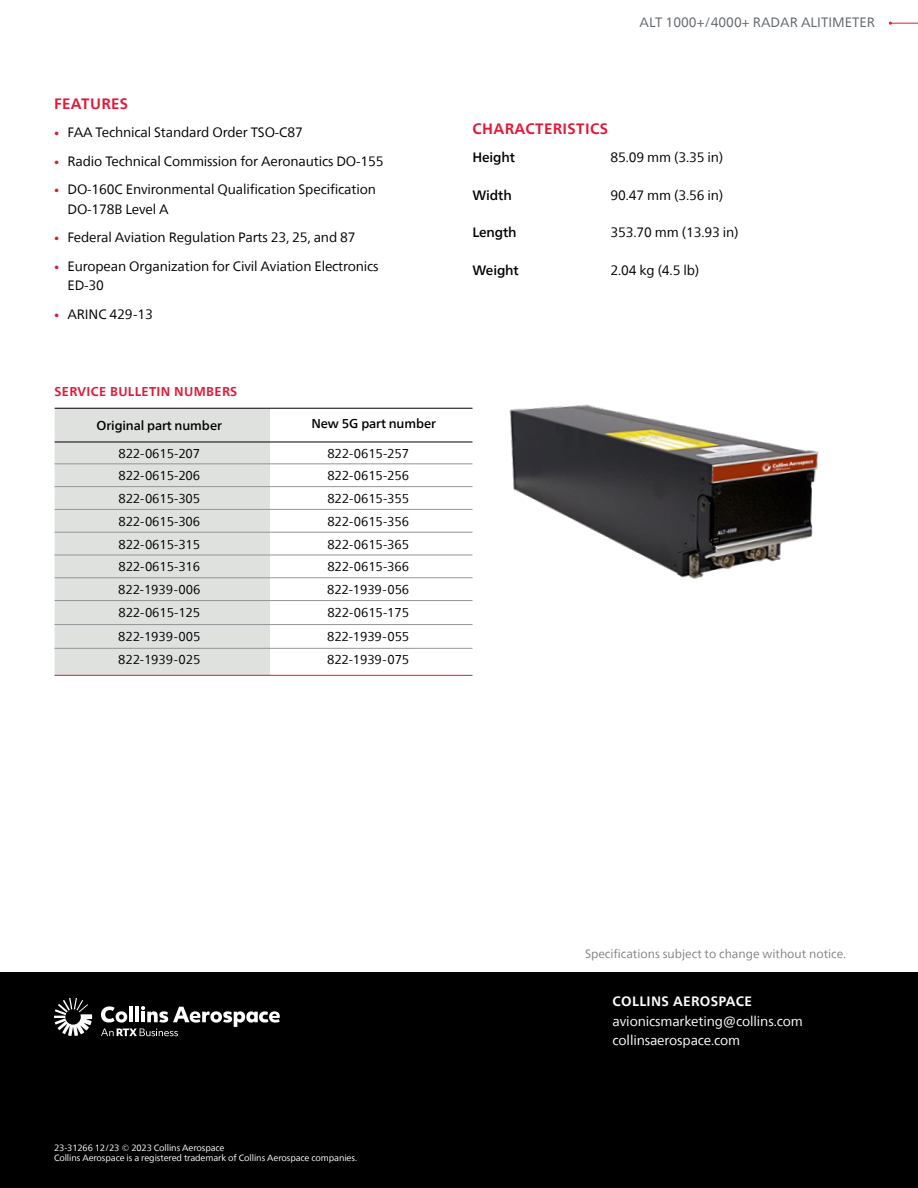
<style>
.page{position:relative;width:918px;height:1188px;background:#fff}
.page>*{position:absolute;margin:0;border:0;box-sizing:border-box;transform-origin:0 0}
.t1{font:700 15px "Neue Frutiger World";letter-spacing:.025em;color:#e31837}
.t2{font:13.5px/19.5px "Neue Frutiger World";letter-spacing:-.01em;color:#000}
.t3{font:13.5px/19.5px "Neue Frutiger World";letter-spacing:-.01em;color:#fff}
.t4{font:13.5px "Neue Frutiger World";color:#61666c}
.t5{font:500 13.5px "Neue Frutiger World";letter-spacing:-.01em;color:#000}
.t6{font:700 13.5px "Neue Frutiger World";letter-spacing:.025em;color:#fff}
.t7{font:12.75px "Neue Frutiger World";letter-spacing:-.01em;color:#000}
.t8{font:500 12.75px "Neue Frutiger World";letter-spacing:-.01em;color:#000}
.t9{font:700 12.75px "Neue Frutiger World";letter-spacing:.025em;color:#e31837}
.t10{font:12px "Neue Frutiger World";color:#808285}
.t11{font:9px/10.5px "Neue Frutiger World";letter-spacing:-.01em;color:#fff}
.s1{font-size:10.5px;color:#e31837}
</style>
<div class="page">
<div style="left:0;top:972px;width:918px;height:216px;background:#000"></div>
<svg style="left:889px;top:22px;width:29px;height:3px"></svg>
<svg style="left:54px;top:998px;width:38px;height:38px"></svg>
<svg style="left:101px;top:1006px;width:179px;height:30px"></svg>
<div style="left:55px;top:409px;width:215px;height:266px;background:#dfe1df"></div>
<hr style="left:270px;top:408px;width:202px;height:1px;background:#000">
<hr style="left:55px;top:675px;width:215px;height:1px;background:#e31837">
<hr style="left:270px;top:675px;width:202px;height:1px;background:#e31837">
<hr style="left:55px;top:408px;width:215px;height:1px;background:#000">
<hr style="left:55px;top:442px;width:215px;height:1px;background:#000">
<hr style="left:270px;top:442px;width:202px;height:1px;background:#000">
<hr style="left:55px;top:464px;width:215px;height:1px;background:#939598">
<hr style="left:270px;top:464px;width:202px;height:1px;background:#939598">
<hr style="left:55px;top:486px;width:215px;height:1px;background:#939598">
<hr style="left:270px;top:486px;width:202px;height:1px;background:#939598">
<hr style="left:55px;top:509px;width:215px;height:1px;background:#939598">
<hr style="left:270px;top:509px;width:202px;height:1px;background:#939598">
<hr style="left:55px;top:532px;width:215px;height:1px;background:#939598">
<hr style="left:270px;top:532px;width:202px;height:1px;background:#939598">
<hr style="left:55px;top:555px;width:215px;height:1px;background:#939598">
<hr style="left:270px;top:555px;width:202px;height:1px;background:#939598">
<hr style="left:55px;top:578px;width:215px;height:1px;background:#939598">
<hr style="left:270px;top:578px;width:202px;height:1px;background:#939598">
<hr style="left:55px;top:600px;width:215px;height:1px;background:#939598">
<hr style="left:270px;top:600px;width:202px;height:1px;background:#939598">
<hr style="left:55px;top:624px;width:215px;height:1px;background:#939598">
<hr style="left:270px;top:624px;width:202px;height:1px;background:#939598">
<hr style="left:55px;top:648px;width:215px;height:1px;background:#939598">
<hr style="left:270px;top:648px;width:202px;height:1px;background:#939598">
<img style="left:509px;top:404px;width:310px;height:175px">
<p class="t1" style="left:54px;top:90px;width:76px">FEATURES</p>
<p class="t2" style="left:54px;top:123px;width:250px"><span class="s1">•</span> FAA Technical Standard Order TSO-C87</p>
<p class="t2" style="left:54px;top:152px;width:331px"><span class="s1">•</span> Radio Technical Commission for Aeronautics DO-155</p>
<p class="t2" style="left:68px;top:180px;width:310px;text-indent:-14px"><span class="s1">•</span> DO-160C Environmental Qualification Specification<br>DO-178B Level A</p>
<p class="t2" style="left:54px;top:228px;width:303px"><span class="s1">•</span> Federal Aviation Regulation Parts 23, 25, and 87</p>
<p class="t2" style="left:68px;top:257px;width:313px;text-indent:-14px"><span class="s1">•</span> European Organization for Civil Aviation Electronics<br>ED-30</p>
<p class="t2" style="left:54px;top:305px;width:101px"><span class="s1">•</span> ARINC 429-13</p>
<p class="t9" style="left:55px;top:381px;width:184px">SERVICE BULLETIN NUMBERS</p>
<p class="t8" style="left:96px;top:415px;width:127px">Original part number</p>
<p class="t8" style="left:312px;top:413px;width:126px">New 5G part number</p>
<p class="t7" style="left:118px;top:443px;width:83px">822-0615-207</p>
<p class="t7" style="left:327px;top:443px;width:83px">822-0615-257</p>
<p class="t7" style="left:118px;top:466px;width:83px">822-0615-206</p>
<p class="t7" style="left:327px;top:466px;width:83px">822-0615-256</p>
<p class="t7" style="left:118px;top:489px;width:83px">822-0615-305</p>
<p class="t7" style="left:327px;top:489px;width:83px">822-0615-355</p>
<p class="t7" style="left:118px;top:511px;width:83px">822-0615-306</p>
<p class="t7" style="left:327px;top:511px;width:83px">822-0615-356</p>
<p class="t7" style="left:118px;top:534px;width:83px">822-0615-315</p>
<p class="t7" style="left:327px;top:534px;width:83px">822-0615-365</p>
<p class="t7" style="left:118px;top:557px;width:83px">822-0615-316</p>
<p class="t7" style="left:327px;top:557px;width:83px">822-0615-366</p>
<p class="t7" style="left:118px;top:580px;width:84px">822-1939-006</p>
<p class="t7" style="left:327px;top:580px;width:84px">822-1939-056</p>
<p class="t7" style="left:118px;top:603px;width:83px">822-0615-125</p>
<p class="t7" style="left:327px;top:603px;width:83px">822-0615-175</p>
<p class="t7" style="left:118px;top:627px;width:84px">822-1939-005</p>
<p class="t7" style="left:327px;top:627px;width:84px">822-1939-055</p>
<p class="t7" style="left:118px;top:650px;width:84px">822-1939-025</p>
<p class="t7" style="left:327px;top:650px;width:84px">822-1939-075</p>
<p class="t4" style="left:640px;top:12px;width:237px">ALT 1000+/4000+ RADAR ALITIMETER</p>
<p class="t1" style="left:472px;top:115px;width:137px">CHARACTERISTICS</p>
<p class="t5" style="left:472px;top:146px;width:44px">Height</p>
<p class="t2" style="left:610px;top:148px;width:114px">85.09 mm (3.35 in)</p>
<p class="t5" style="left:472px;top:184px;width:41px">Width</p>
<p class="t2" style="left:610px;top:186px;width:114px">90.47 mm (3.56 in)</p>
<p class="t5" style="left:472px;top:221px;width:46px">Length</p>
<p class="t2" style="left:610px;top:223px;width:130px">353.70 mm (13.93 in)</p>
<p class="t5" style="left:472px;top:259px;width:48px">Weight</p>
<p class="t2" style="left:610px;top:261px;width:90px">2.04 kg (4.5 lb)</p>
<p class="t11" style="left:54px;top:1143px;width:305px">23-31266 12/23 © 2023 Collins Aerospace<br>Collins Aerospace is a registered trademark of Collins Aerospace companies.</p>
<p class="t10" style="left:585px;top:945px;width:263px">Specifications subject to change without notice.</p>
<p class="t6" style="left:613px;top:989px;width:141px">COLLINS AEROSPACE</p>
<p class="t3" style="left:613px;top:1011px;width:192px">avionicsmarketing@collins.com collinsaerospace.com</p>
</div>
